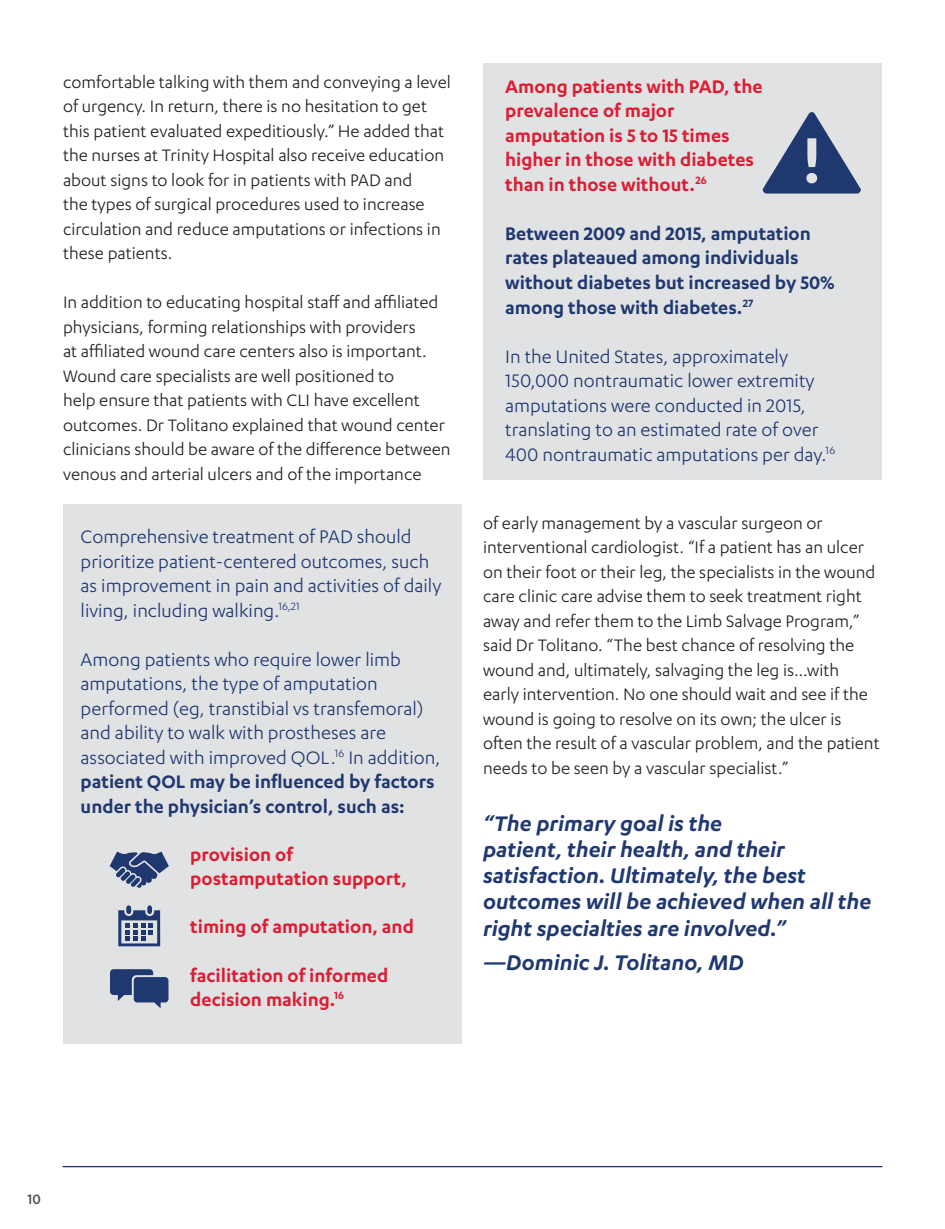
<style>
.page{position:relative;width:945px;height:1229px;background:#fff}
.page>*{position:absolute;margin:0;border:0;box-sizing:border-box;transform-origin:0 0}
.t1{font:italic 600 24.5px/26.2px "Karbon";color:#203870}
.t2{font:21px/24.5px "Karbon";color:#203870}
.t3{font:600 21px/24.5px "Karbon";color:#da1e32}
.t4{font:600 21px/24.5px "Karbon";color:#203870}
.t5{font:19.25px/24.5px "Karbon";color:#231f20}
.t6{font:500 15.75px "Karbon";color:#4b4c4d}
.s1{font-weight:600}
</style>
<div class="page">
<div style="left:483px;top:63px;width:399px;height:417px;background:#e1e2e4"></div>
<svg style="left:762px;top:112px;width:99px;height:81px"></svg>
<hr style="left:63px;top:1166px;width:819px;height:1px;background:#203870">
<div style="left:63px;top:504px;width:399px;height:539px;background:#e1e2e4"></div>
<svg style="left:110px;top:969px;width:59px;height:39px"></svg>
<svg style="left:110px;top:851px;width:59px;height:36px"></svg>
<div style="left:147px;top:905px;width:5px;height:9px;background:#203870;border-radius:3px"></div>
<div style="left:126px;top:905px;width:5px;height:9px;background:#203870;border-radius:3px"></div>
<svg style="left:118px;top:910px;width:42px;height:36px"></svg>
<p class="t5" style="left:63px;top:69px;width:389px">comfortable talking with them and conveying a level of urgency. In return, there is no hesitation to get this patient evaluated expeditiously.” He added that the nurses at Trinity Hospital also receive education about signs to look for in patients with PAD and<br>the types of surgical procedures used to increase circulation and reduce amputations or infections in these patients.</p>
<p class="t5" style="left:63px;top:289px;width:389px">In addition to educating hospital staff and affiliated physicians, forming relationships with providers<br>at affiliated wound care centers also is important.<br>Wound care specialists are well positioned to<br>help ensure that patients with CLI have excellent outcomes. Dr Tolitano explained that wound center clinicians should be aware of the difference between venous and arterial ulcers and of the importance</p>
<p class="t2" style="left:81px;top:524px;width:362px">Comprehensive treatment of PAD should prioritize patient-centered outcomes, such as improvement in pain and activities of daily living, including walking.<sup>16,21</sup></p>
<p class="t2" style="left:81px;top:646px;width:361px">Among patients who require lower limb amputations, the type of amputation performed (eg, transtibial vs transfemoral) and ability to walk with prostheses are associated with improved QOL.<sup>16</sup> In addition, <span class="s1">patient QOL may be influenced by factors under the physician’s control, such as:</span></p>
<p class="t3" style="left:190px;top:841px;width:218px">provision of postamputation support,</p>
<p class="t3" style="left:190px;top:914px;width:225px">timing of amputation, and</p>
<p class="t3" style="left:190px;top:962px;width:200px">facilitation of informed decision making.<sup>16</sup></p>
<p class="t3" style="left:505px;top:74px;width:259px">Among patients with PAD, the prevalence of major amputation is 5 to 15 times higher in those with diabetes than in those without.<sup>26</sup></p>
<p class="t4" style="left:505px;top:221px;width:331px">Between 2009 and 2015, amputation rates plateaued among individuals without diabetes but increased by 50% among those with diabetes.<sup>27</sup></p>
<p class="t2" style="left:505px;top:343px;width:332px">In the United States, approximately 150,000 nontraumatic lower extremity amputations were conducted in 2015, translating to an estimated rate of over 400 nontraumatic amputations per day.<sup>16</sup></p>
<p class="t5" style="left:483px;top:510px;width:398px">of early management by a vascular surgeon or interventional cardiologist. “If a patient has an ulcer on their foot or their leg, the specialists in the wound care clinic care advise them to seek treatment right away and refer them to the Limb Salvage Program,” said Dr Tolitano. “The best chance of resolving the wound and, ultimately, salvaging the leg is…with early intervention. No one should wait and see if the wound is going to resolve on its own; the ulcer is often the result of a vascular problem, and the patient needs to be seen by a vascular specialist.”</p>
<p class="t1" style="left:483px;top:809px;width:390px">“The primary goal is the<br>patient, their health, and their satisfaction. Ultimately, the best outcomes will be achieved when all the right specialties are involved.”</p>
<p class="t1" style="left:483px;top:948px;width:262px">—Dominic J. Tolitano, MD</p>
<p class="t6" style="left:27px;top:1190px;width:15px">10</p>
</div>
